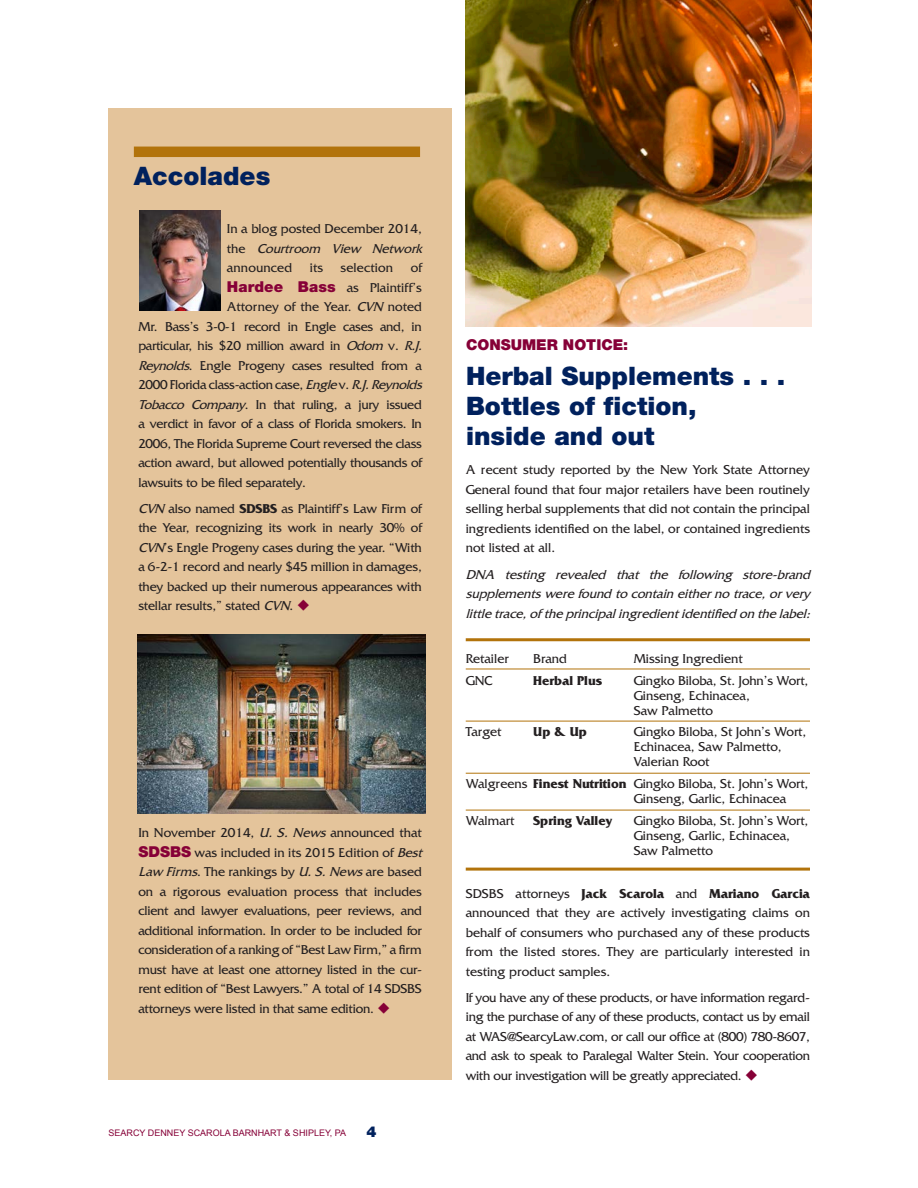
<style>
.page{position:relative;width:918px;height:1188px;background:#fff}
.page>*{position:absolute;margin:0;border:0;box-sizing:border-box;transform-origin:0 0}
.t1{font:900 25.5px/30px "Helvetica Neue LT Std";color:#00215d}
.t2{font:900 15px "Helvetica Neue LT Std";color:#860037}
.t3{font:900 15px "Helvetica Neue LT Std";color:#00215d}
.t4{font:13.5px/19.5px "Friz Quadrata Std";letter-spacing:-.01em;color:#231f20}
.t5{font:italic 13.5px/19.5px "Friz Quadrata Std";color:#231f20}
.t6{font:700 13.5px "Friz Quadrata Std";color:#231f20}
.t7{font:13.5px "Friz Quadrata Std";letter-spacing:.01em;color:#231f20}
.t8{font:9px "Arial";color:#860037}
.s1{font-style:italic}
.s2{font-family:"Helvetica Neue LT Std";font-weight:900;font-size:15px;color:#860037}
.s3{font-weight:700}
.s4{color:#860037}
</style>
<div class="page">
<div style="left:109px;top:108px;width:343px;height:972px;background:#e4c49b"></div>
<div style="left:134px;top:147px;width:286px;height:10px;background:#b2730b"></div>
<img style="left:137px;top:635px;width:288px;height:178px">
<hr style="left:466px;top:638px;width:344px;height:3px;background:#b2730b">
<hr style="left:466px;top:868px;width:344px;height:3px;background:#b2730b">
<hr style="left:466px;top:669px;width:344px;height:1px;background:#b2730b">
<hr style="left:466px;top:721px;width:344px;height:1px;background:#b2730b">
<hr style="left:466px;top:773px;width:344px;height:1px;background:#b2730b">
<hr style="left:466px;top:810px;width:344px;height:1px;background:#b2730b">
<img style="left:466px;top:0;width:345px;height:326px">
<img style="left:140px;top:210px;width:80px;height:101px">
<h1 class="t1" style="left:134px;top:161px;width:138px">Accolades</h1>
<p class="t4" style="left:227px;top:219px;width:201px">In a blog posted December 2014, t h e <span class="s1">Courtroom View Network </span>announced</p>
<p class="t4" style="left:310px;top:258px;width:15px">its</p>
<p class="t7" style="left:341px;top:260px;width:54px">selection</p>
<p class="t4" style="left:411px;top:258px;width:13px">of</p>
<p class="t4" style="left:227px;top:278px;width:196px"><span class="s2">Hardee Bass</span> as Plaintiff’s</p>
<p class="t4" style="left:227px;top:297px;width:196px">Attorney of the Year. <span class="s1">CVN</span> noted</p>
<p class="t4" style="left:138px;top:317px;width:285px">Mr. Bass’s 3-0-1 record in Engle cases and, in</p>
<p class="t4" style="left:138px;top:336px;width:289px">particular, his $20 million award in <span class="s1">Odom</span> v. <span class="s1">R.J.</span></p>
<p class="t4" style="left:138px;top:356px;width:285px"><span class="s1">Reynolds</span>. Engle Progeny cases resulted from a</p>
<p class="t4" style="left:138px;top:375px;width:289px">2000 Florida class-action case, <span class="s1">Engle</span>v. <span class="s1">R.J.Reynolds</span></p>
<p class="t4" style="left:138px;top:395px;width:285px"><span class="s1">Tobacco Company</span>. In that ruling, a jury issued</p>
<p class="t4" style="left:138px;top:414px;width:285px">a verdict in favor of a class of Florida smokers. In</p>
<p class="t4" style="left:138px;top:434px;width:285px">2006, The Florida Supreme Court reversed the class</p>
<p class="t4" style="left:138px;top:453px;width:285px">action award, but allowed potentially thousands of</p>
<p class="t4" style="left:138px;top:473px;width:169px">lawsuits to be filed separately.</p>
<p class="t4" style="left:138px;top:499px;width:285px;text-align:justify"><span class="s1">CVN</span> also named <span class="s3">SDSBS</span> as Plaintiff’s Law Firm of the Year, recognizing its work in nearly 30% of <span class="s1">CVN</span>’s Engle Progeny cases during the year. “With a 6-2-1 record and nearly $45 million in damages, they backed up their numerous appearances with stellar results,” stated <span class="s1">CVN</span>. <span class="s4">◆</span></p>
<p class="t4" style="left:138px;top:823px;width:289px">In November 2014, <span class="s1">U.S.News</span>announced that <span class="s2">SDSBS</span> was included in its 2015 Edition of <span class="s1">Best Law Firms</span>. The rankings by <span class="s1">U.S.News</span>are based on a rigorous evaluation process that includes client and lawyer evaluations, peer reviews, and additional information. In order to be included for consideration of a ranking of “Best Law Firm,” a firm must have at least one attorney listed in the cur&shy;rent edition of “Best Lawyers.” A total of 14 SDSBS attorneys were listed in that same edition. <span class="s4">◆</span></p>
<p class="t8" style="left:109px;top:1127px;width:239px">SEARCY DENNEY SCAROLA BARNHART &amp; SHIPLEY, PA</p>
<p class="t3" style="left:367px;top:1123px;width:12px">4</p>
<p class="t2" style="left:466px;top:335px;width:164px">CONSUMER NOTICE:</p>
<h1 class="t1" style="left:466px;top:361px;width:321px">Herbal Supplements . . .<br>Bottles of fiction,<br>inside and out</h1>
<p class="t4" style="left:466px;top:460px;width:346px;text-align:justify">A recent study reported by the New York State Attorney General found that four major retailers have been routinely selling herbal supplements that did not contain the principal ingredients identified on the label, or contained ingredients not listed at all.</p>
<p class="t5" style="left:466px;top:565px;width:350px">DNA testing revealed that the following store-brand supplementswerefound tocontaineithernotrace,orvery littletrace,of theprincipalingredientidentified onthelabel:</p>
<p class="t4" style="left:466px;top:649px;width:44px">Retailer</p>
<p class="t4" style="left:533px;top:649px;width:35px">Brand</p>
<p class="t4" style="left:634px;top:649px;width:110px">Missing Ingredient</p>
<p class="t4" style="left:466px;top:671px;width:29px">GNC</p>
<p class="t6" style="left:533px;top:673px;width:71px">Herbal Plus</p>
<p class="t4" style="left:634px;top:673px;width:176px;line-height:15px">Gingko Biloba, St. John’s Wort,<br>Ginseng, Echinacea,<br>Saw Palmetto</p>
<p class="t4" style="left:466px;top:722px;width:37px">Target</p>
<p class="t6" style="left:533px;top:724px;width:55px">Up &amp; Up</p>
<p class="t4" style="left:634px;top:725px;width:174px;line-height:15px">Gingko Biloba, St John’s Wort,<br>Echinacea, Saw Palmetto,<br>Valerian Root</p>
<p class="t4" style="left:634px;top:776px;width:176px;line-height:15px;text-indent:-168px">Walgreens <span class="s3">Finest Nutrition</span> Gingko Biloba, St. John’s Wort,<br>Ginseng, Garlic, Echinacea</p>
<p class="t4" style="left:466px;top:811px;width:50px">Walmart</p>
<p class="t6" style="left:533px;top:813px;width:80px">Spring Valley</p>
<p class="t4" style="left:634px;top:813px;width:176px;line-height:15px">Gingko Biloba, St. John’s Wort,<br>Ginseng, Garlic, Echinacea,<br>Saw Palmetto</p>
<p class="t4" style="left:466px;top:884px;width:346px;text-align:justify">SDSBS attorneys <span class="s3">Jack Scarola</span> and <span class="s3">Mariano Garcia </span>announced that they are actively investigating claims on behalf of consumers who purchased any of these products from the listed stores. They are particularly interested in testing product samples.</p>
<p class="t4" style="left:466px;top:988px;width:346px;text-align:justify">If you have any of these products, or have information regard&shy;ing the purchase of any of these products, contact us by email at WAS@SearcyLaw.com, or call our office at (800) 780-8607, and ask to speak to Paralegal Walter Stein. Your cooperation with our investigation will be greatly appreciated. <span class="s4">◆</span></p>
</div>
